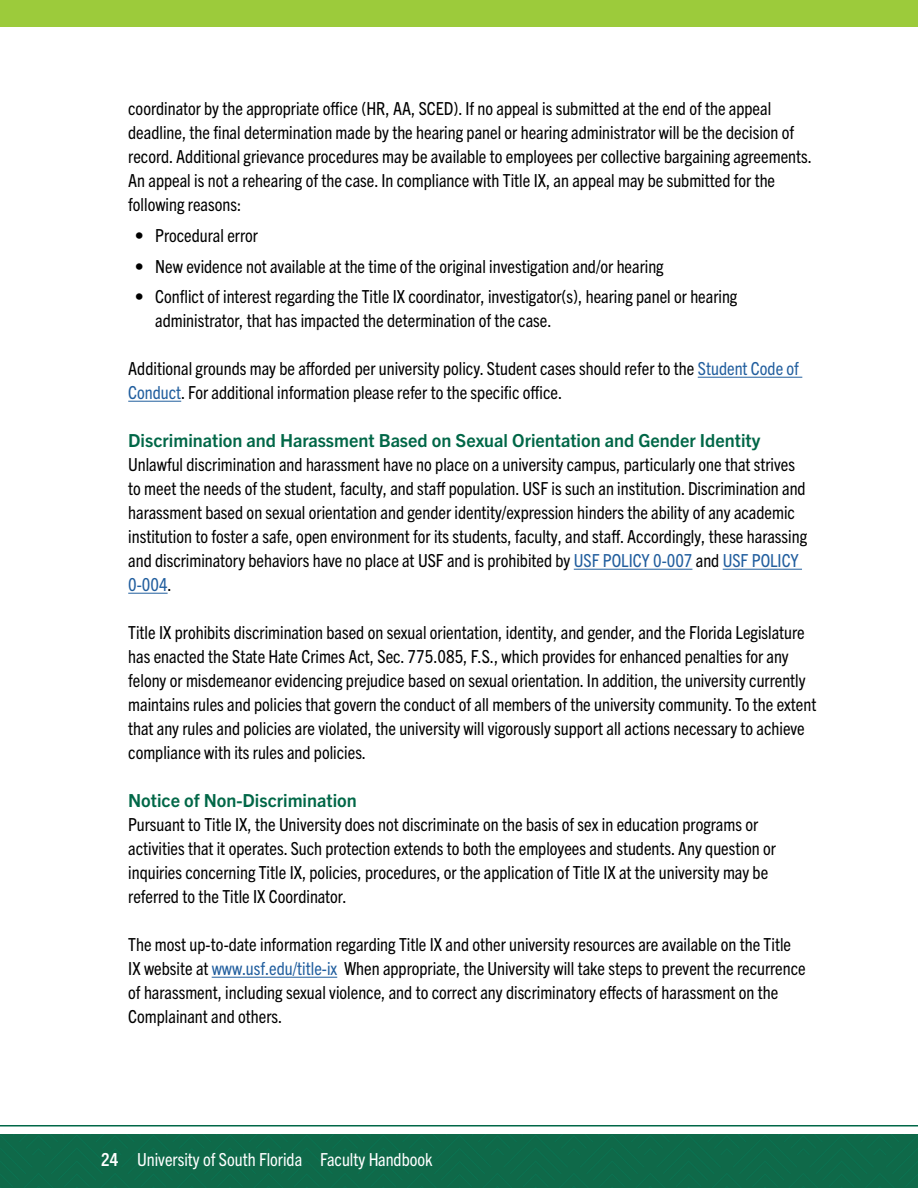
<style>
.page{position:relative;width:918px;height:1188px;background:#fff}
.page>*{position:absolute;margin:0;border:0;box-sizing:border-box;transform-origin:0 0}
.t1{font:condensed 18px/24px "Trade Gothic Next LT Pro";color:#000}
.t2{font:700 18px "Trade Gothic Next LT Pro";color:#006747}
.t3{font:condensed 18px "Trade Gothic Next LT Pro";color:#fff}
.s1{color:#215e9e}
.s2{font-weight:700}
</style>
<div class="page">
<hr style="left:0;top:1125px;width:918px;height:1px;background:#006747">
<div style="left:0;top:1134px;width:918px;height:54px;background:#0f6949"></div>
<div style="left:0;top:0;width:918px;height:27px;background:#9ccb3b"></div>
<hr style="left:698px;top:377px;width:104px;height:1px;background:#215e9e">
<hr style="left:128px;top:401px;width:53px;height:1px;background:#215e9e">
<hr style="left:574px;top:569px;width:118px;height:1px;background:#215e9e">
<hr style="left:723px;top:569px;width:79px;height:1px;background:#215e9e">
<hr style="left:128px;top:593px;width:40px;height:1px;background:#215e9e">
<hr style="left:212px;top:977px;width:125px;height:1px;background:#215e9e">
<p class="t1" style="left:128px;top:96px;width:683px">coordinator by the appropriate office (HR, AA, SCED). If no appeal is submitted at the end of the appeal deadline, the final determination made by the hearing panel or hearing administrator will be the decision of record. Additional grievance procedures may be available to employees per collective bargaining agreements.<br>An appeal is not a rehearing of the case. In compliance with Title IX, an appeal may be submitted for the following reasons:</p>
<p class="t1" style="left:135px;top:222px;width:125px">• Procedural error</p>
<p class="t1" style="left:135px;top:253px;width:530px">• New evidence not available at the time of the original investigation and/or hearing</p>
<p class="t1" style="left:155px;top:284px;width:584px;text-indent:-20px">• Conflict of interest regarding the Title IX coordinator, investigator(s), hearing panel or hearing administrator, that has impacted the determination of the case.</p>
<p class="t1" style="left:128px;top:356px;width:672px">Additional grounds may be afforded per university policy. Student cases should refer to the <span class="s1">Student Code of<br>Conduct</span>. For additional information please refer to the specific office.</p>
<p class="t2" style="left:128px;top:428px;width:634px">Discrimination and Harassment Based on Sexual Orientation and Gender Identity</p>
<p class="t1" style="left:128px;top:452px;width:680px">Unlawful discrimination and harassment have no place on a university campus, particularly one that strives to meet the needs of the student, faculty, and staff population. USF is such an institution. Discrimination and harassment based on sexual orientation and gender identity/expression hinders the ability of any academic institution to foster a safe, open environment for its students, faculty, and staff. Accordingly, these harassing and discriminatory behaviors have no place at USF and is prohibited by <span class="s1">USF POLICY 0-007</span> and <span class="s1">USF POLICY 0-004</span>.</p>
<p class="t1" style="left:128px;top:620px;width:690px">Title IX prohibits discrimination based on sexual orientation, identity, and gender, and the Florida Legislature has enacted the State Hate Crimes Act, Sec. 775.085, F.S., which provides for enhanced penalties for any felony or misdemeanor evidencing prejudice based on sexual orientation. In addition, the university currently maintains rules and policies that govern the conduct of all members of the university community. To the extent that any rules and policies are violated, the university will vigorously support all actions necessary to achieve compliance with its rules and policies.</p>
<p class="t2" style="left:128px;top:788px;width:230px">Notice of Non-Discrimination</p>
<p class="t1" style="left:128px;top:812px;width:649px">Pursuant to Title IX, the University does not discriminate on the basis of sex in education programs or activities that it operates. Such protection extends to both the employees and students. Any question or inquiries concerning Title IX, policies, procedures, or the application of Title IX at the university may be referred to the Title IX Coordinator.</p>
<p class="t1" style="left:128px;top:932px;width:679px">The most up-to-date information regarding Title IX and other university resources are available on the Title IX website at <span class="s1">www.usf.edu/title-ix</span> When appropriate, the University will take steps to prevent the recurrence of harassment, including sexual violence, and to correct any discriminatory effects of harassment on the Complainant and others.</p>
<p class="t3" style="left:101px;top:1147px;width:333px"><span class="s2">24</span> University of South Florida Faculty Handbook</p>
</div>
